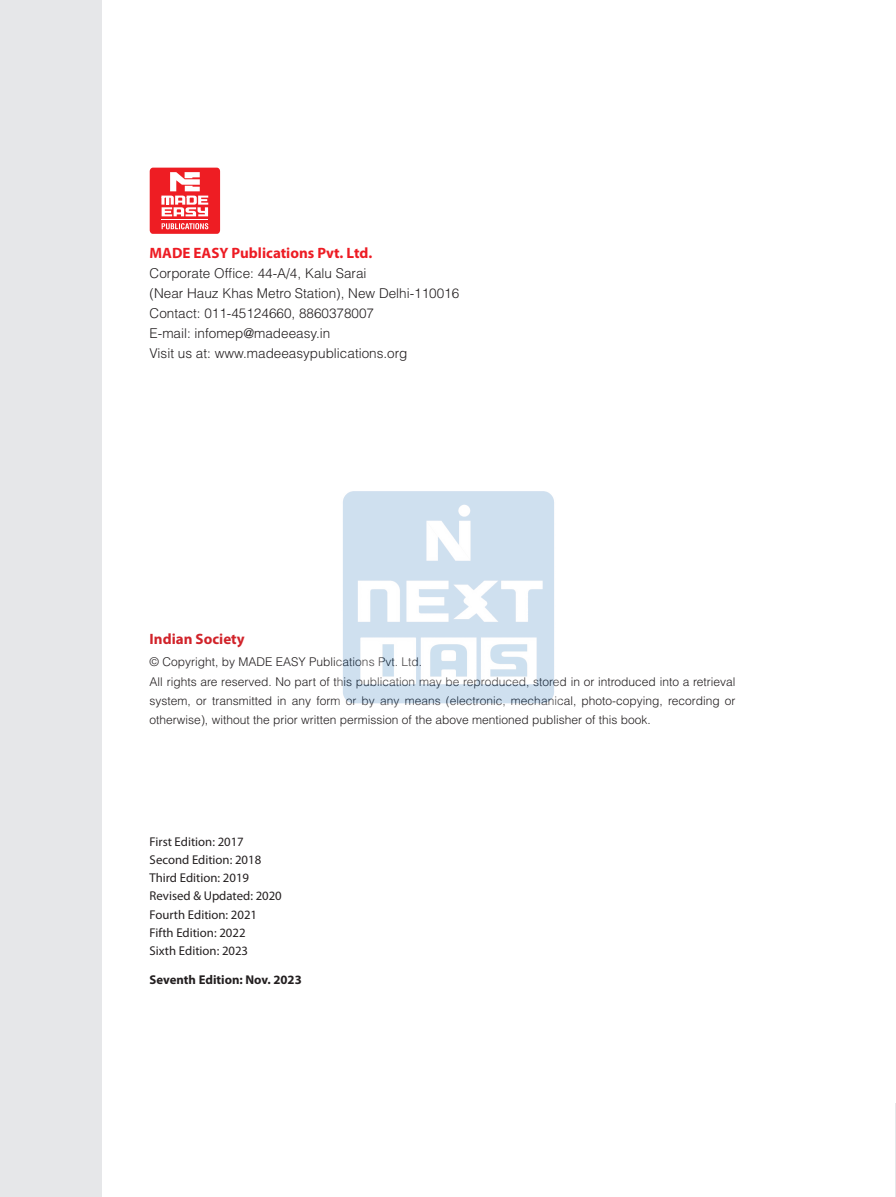
<style>
.page{position:relative;width:896px;height:1197px;background:#fff}
.page>*{position:absolute;margin:0;border:0;box-sizing:border-box;transform-origin:0 0}
.t1{font:700 15px "Myriad Pro";color:#ed1c24}
.t2{font:700 15px "Myriad Pro";color:#d1232a}
.t3{font:300 13.5px "Helvetica";color:#231f20}
.t4{font:12.75px "Myriad Pro";color:#231f20}
.t5{font:700 12.75px "Myriad Pro";color:#231f20}
.t6{font:300 12px/19.2px "Helvetica";color:#231f20;text-align:justify}
</style>
<div class="page">
<hr style="left:895px;top:1103px;width:1px;height:93px;background:#e6e7e9">
<div style="left:0;top:0;width:102px;height:1196px;background:#e6e7e9"></div>
<svg style="left:150px;top:168px;width:70px;height:66px"></svg>
<img style="left:343px;top:491px;width:211px;height:213px">
<p class="t1" style="left:150px;top:243px;width:224px">MADE EASY Publications Pvt. Ltd.</p>
<p class="t3" style="left:150px;top:265px;width:218px">Corporate Office: 44-A/4, Kalu Sarai</p>
<p class="t3" style="left:150px;top:285px;width:311px">(Near Hauz Khas Metro Station), New Delhi-110016</p>
<p class="t3" style="left:150px;top:304px;width:226px">Contact: 011-45124660, 8860378007</p>
<p class="t3" style="left:150px;top:324px;width:182px">E-mail: infomep@madeeasy.in</p>
<p class="t3" style="left:150px;top:344px;width:259px">Visit us at: www.madeeasypublications.org</p>
<p class="t2" style="left:150px;top:629px;width:97px">Indian Society</p>
<p class="t6" style="left:150px;top:652px;width:274px">© Copyright, by MADE EASY Publications Pvt. Ltd.</p>
<p class="t6" style="left:150px;top:671px;width:587px">All rights are reserved. No part of this publication may be reproduced, stored in or introduced into a retrieval system, or transmitted in any form or by any means (electronic, mechanical, photo-copying, recording or otherwise), without the prior written permission of the above mentioned publisher of this book.</p>
<p class="t4" style="left:150px;top:833px;width:96px">First Edition: 2017</p>
<p class="t4" style="left:150px;top:851px;width:113px">Second Edition: 2018</p>
<p class="t4" style="left:150px;top:869px;width:101px">Third Edition: 2019</p>
<p class="t4" style="left:150px;top:888px;width:134px">Revised &amp; Updated: 2020</p>
<p class="t4" style="left:150px;top:906px;width:109px">Fourth Edition: 2021</p>
<p class="t4" style="left:150px;top:924px;width:97px">Fifth Edition: 2022</p>
<p class="t4" style="left:150px;top:943px;width:100px">Sixth Edition: 2023</p>
<p class="t5" style="left:150px;top:971px;width:154px">Seventh Edition: Nov. 2023</p>
</div>
